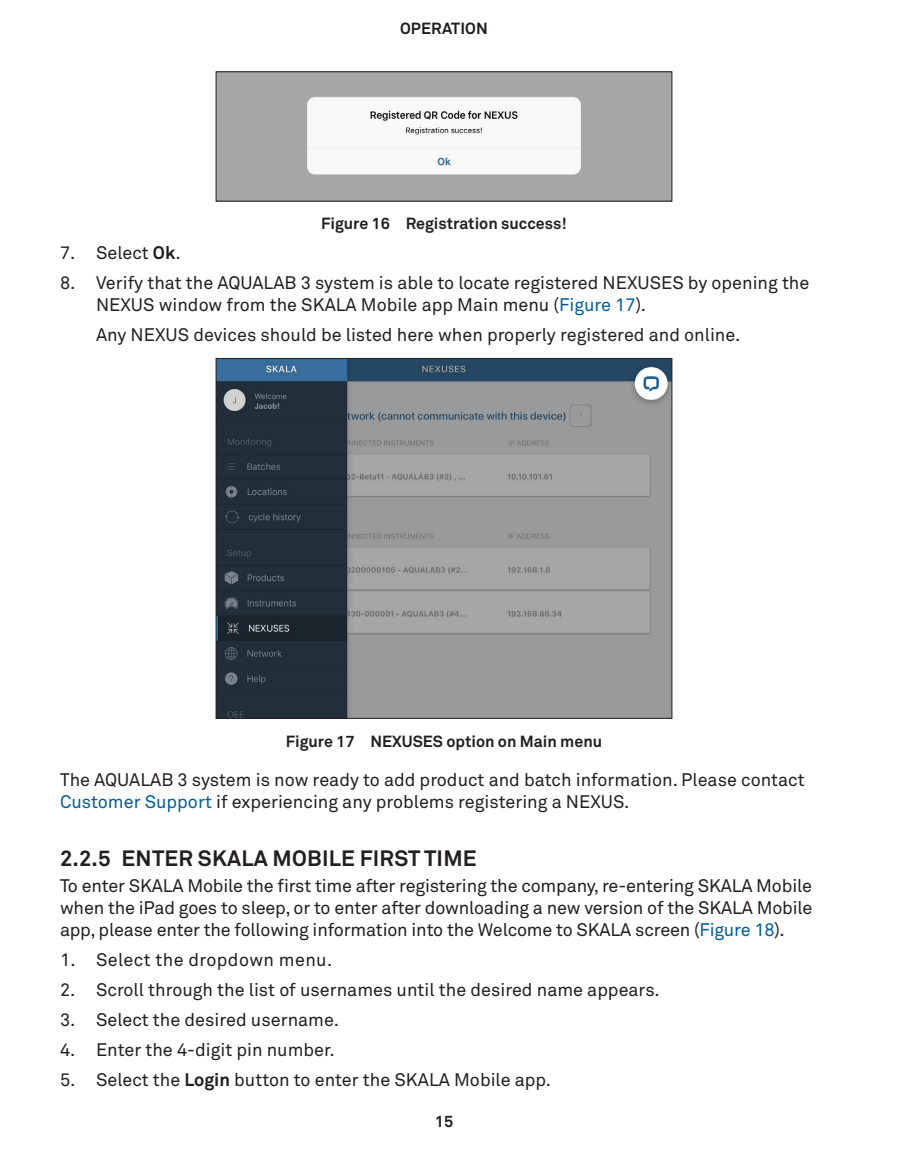
<style>
.page{position:relative;width:900px;height:1152px;background:#fff}
.page>*{position:absolute;margin:0;border:0;box-sizing:border-box;transform-origin:0 0}
.t1{font:700 22px "Akkurat Pro";letter-spacing:.01em;color:#231f20}
.t2{font:18px/22px "Akkurat Pro";color:#231f20}
.t3{font:18px "Akkurat Pro";letter-spacing:.02em;color:#231f20}
.t4{font:700 16px "Akkurat Pro";color:#231f20}
.s1{font-weight:700}
.s2{color:#005e99}
</style>
<div class="page">
<img style="left:218px;top:74px;width:452px;height:125px">
<img style="left:218px;top:360px;width:452px;height:356px">
<p class="t4" style="left:400px;top:18px;width:22px">Operation</p>
<p class="t4" style="left:321px;top:214px;width:247px">Figure 16 Registration success!</p>
<p class="t2" style="left:60px;top:242px;width:122px">7. Select <span class="s1">Ok</span>.</p>
<p class="t2" style="left:96px;top:272px;width:715px;text-indent:-36px">8. Verify that the AQUALAB 3 system is able to locate registered NEXUSES by opening the<br>NEXUS window from the SKALA Mobile app Main menu (<span class="s2">Figure 17</span>).</p>
<p class="t2" style="left:96px;top:323px;width:646px">Any NEXUS devices should be listed here when properly registered and online.</p>
<p class="t4" style="left:286px;top:731px;width:318px">Figure 17 NEXUSES option on Main menu</p>
<p class="t2" style="left:60px;top:769px;width:746px">The AQUALAB 3 system is now ready to add product and batch information. Please contact<br><span class="s2">Customer Support</span> if experiencing any problems registering a NEXUS.</p>
<p class="t1" style="left:60px;top:845px;width:418px">2.2.5 ENTER SKALA MOBILE FIRST TIME</p>
<p class="t2" style="left:60px;top:875px;width:754px;text-align:justify">To enter SKALA Mobile the first time after registering the company, re-entering SKALA Mobile when the iPad goes to sleep, or to enter after downloading a new version of the SKALA Mobile app, please enter the following information into the Welcome to SKALA screen (<span class="s2">Figure 18</span>).</p>
<p class="t3" style="left:60px;top:949px;width:274px">1. Select the dropdown menu.</p>
<p class="t2" style="left:60px;top:979px;width:601px">2. Scroll through the list of usernames until the desired name appears.</p>
<p class="t2" style="left:60px;top:1009px;width:280px">3. Select the desired username.</p>
<p class="t2" style="left:60px;top:1039px;width:276px">4. Enter the 4-digit pin number.</p>
<p class="t2" style="left:60px;top:1069px;width:493px">5. Select the <span class="s1">Login</span> button to enter the SKALA Mobile app.</p>
<p class="t4" style="left:435px;top:1111px;width:20px">15</p>
</div>
